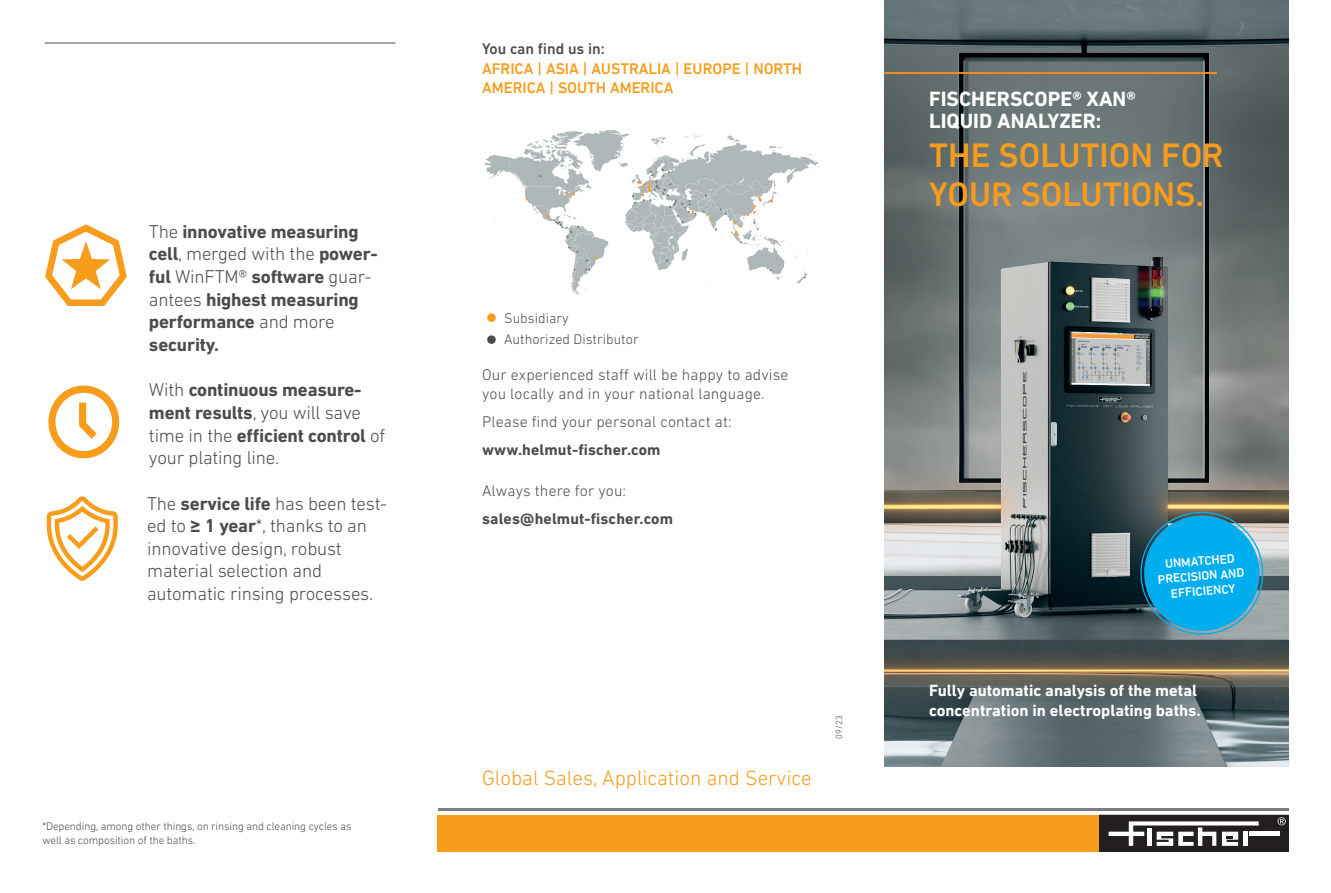
<style>
.page{position:relative;width:1331px;height:893px;background:#fff}
.page>*{position:absolute;margin:0;border:0;box-sizing:border-box;transform-origin:0 0}
.t1{font:500 34.5px/39px "DIN Next LT Pro";color:#f89c1c}
.t2{font:300 21px "DIN Next LT Pro";color:#f89c1c}
.t3{font:700 21px/22.5px "DIN Next LT Pro";color:#fff}
.t4{font:700 18.9px/22.6px "DIN Next LT Pro";letter-spacing:-.01em;color:#4b4c4d}
.t5{font:300 18.9px/22.6px "DIN Next LT Pro";letter-spacing:-.01em;color:#4b4c4d}
.t6{font:700 16.5px/19.8px "DIN Next LT Pro";color:#fff}
.t7{font:300 15.75px/19.5px "DIN Next LT Pro";letter-spacing:.01em;color:#4b4c4d}
.t8{font:500 15.75px/19.5px "DIN Next LT Pro";color:#f89c1c}
.t9{font:700 15.75px "DIN Next LT Pro";letter-spacing:.01em;color:#4b4c4d}
.t10{font:500 15.75px "DIN Next LT Pro";color:#4b4c4d}
.t11{font:300 14.25px/21.3px "DIN Next LT Pro";color:#4b4c4d}
.t12{font:500 12.6px/15px "DIN Next LT Pro";color:#fff;text-align:center}
.t13{font:300 11.25px/13.5px "DIN Next LT Pro";letter-spacing:-.01em;color:#4b4c4d}
.t14{font:300 9px "DIN Next LT Pro";color:#4b4c4d}
.s1{font-weight:300}
.s2{font-weight:700}
</style>
<div class="page">
<img style="left:884px;top:0;width:404px;height:767px">
<div style="left:438px;top:815px;width:661px;height:36px;background:#f89c1c"></div>
<hr style="left:438px;top:808px;width:850px;height:3px;background:#7c7e81">
<svg style="left:1099px;top:815px;width:189px;height:36px"></svg>
<hr style="left:45px;top:43px;width:350px;height:1px;background:#4b4c4d">
<hr style="left:884px;top:72px;width:333px;height:2px;background:#f68f1e">
<div style="left:487px;top:313px;width:9px;height:9px;background:#f89c1c;border-radius:50%"></div>
<div style="left:487px;top:335px;width:9px;height:9px;background:#4b4c4d;border-radius:50%"></div>
<img style="left:484px;top:130px;width:336px;height:165px">
<svg style="left:48px;top:386px;width:72px;height:73px"></svg>
<svg style="left:45px;top:224px;width:82px;height:82px"></svg>
<svg style="left:47px;top:496px;width:71px;height:85px"></svg>
<svg style="left:1138px;top:510px;width:127px;height:126px;background:#239cc8"></svg>
<p class="t4" style="left:149px;top:220px;width:230px"><span class="s1">The</span> innovative measuring cell<span class="s1">, merged with the</span> power&shy;ful <span class="s1">WinFTM®</span> software <span class="s1">guar&shy;antees</span> highest measuring performance <span class="s1">and more </span>security.</p>
<p class="t4" style="left:149px;top:378px;width:238px"><span class="s1">With</span> continuous measure&shy;ment results<span class="s1">, you will save time in the</span> efficient control <span class="s1">of your plating line.</span></p>
<p class="t5" style="left:147px;top:492px;width:242px">The <span class="s2">service life</span> has been test&shy;ed to <span class="s2">≥ 1 year</span>*, thanks to an innovative design, robust material selection and automatic rinsing processes.</p>
<p class="t13" style="left:42px;top:819px;width:311px">*Depending, among other things, on rinsing and cleaning cycles as well as composition of the baths.</p>
<p class="t10" style="left:482px;top:40px;width:124px">You can find us in:</p>
<p class="t8" style="left:482px;top:59px;width:322px">AFRICA | ASIA | AUSTRALIA | EUROPE | NORTH<br>AMERICA | SOUTH AMERICA</p>
<p class="t11" style="left:504px;top:307px;width:136px">Subsidiary<br>Authorized Distributor</p>
<p class="t7" style="left:482px;top:364px;width:308px">Our experienced staff will be happy to advise you locally and in your national language.</p>
<p class="t7" style="left:482px;top:412px;width:251px">Please find your personal contact at:</p>
<p class="t9" style="left:482px;top:441px;width:180px">www.helmut-fischer.com</p>
<p class="t7" style="left:482px;top:481px;width:146px">Always there for you:</p>
<p class="t9" style="left:482px;top:509px;width:192px">sales@helmut-fischer.com</p>
<p class="t2" style="left:482px;top:766px;width:331px">Global Sales, Application and Service</p>
<p class="t14" style="left:834px;top:739px;width:25px;rotate:-90deg">09/23</p>
<p class="t3" style="left:929px;top:87px;width:208px">FISCHERSCOPE® XAN®<br>LIQUID ANALYZER:</p>
<h1 class="t1" style="left:929px;top:136px;width:296px">THE SOLUTION FOR<br>YOUR SOLUTIONS.</h1>
<p class="t12" style="left:1156px;top:556px;width:88px;rotate:-4deg">UNMATCHED<br>PRECISION AND<br>EFFICIENCY</p>
<p class="t6" style="left:929px;top:681px;width:273px">Fully automatic analysis of the metal concentration in electroplating baths.</p>
</div>
